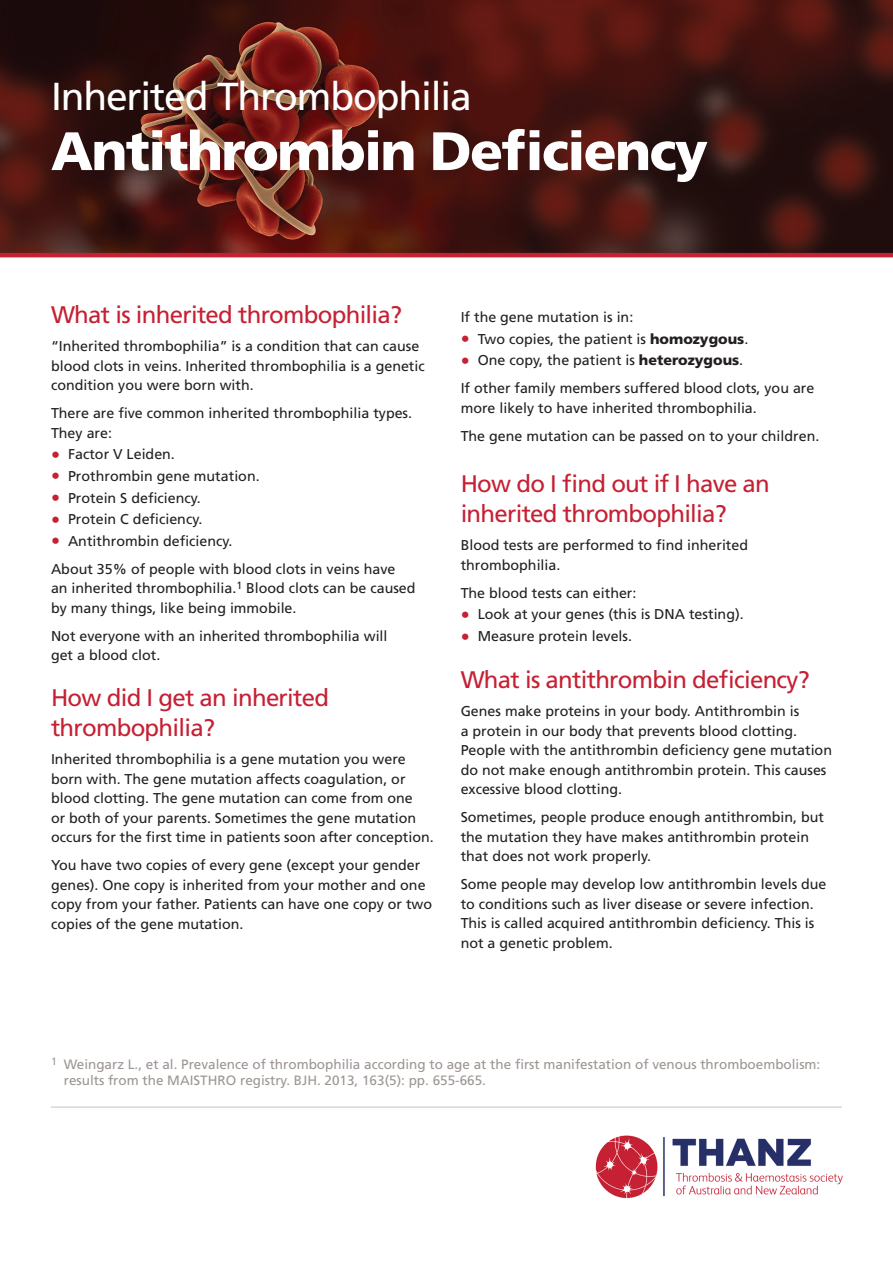
<style>
.page{position:relative;width:893px;height:1263px;background:#fff}
.page>*{position:absolute;margin:0;border:0;box-sizing:border-box;transform-origin:0 0}
.t1{font:900 54px "Frutiger LT Std";letter-spacing:-.03em;color:#fff}
.t2{font:39px "Frutiger LT Std";letter-spacing:-.03em;color:#fff}
.t3{font:24px/30px "Frutiger LT Std";letter-spacing:-.03em;color:#c52033}
.t4{font:14.25px/19.5px "Frutiger LT Std";color:#231f20}
.t5{font:13.5px/16.2px "Frutiger LT Std";color:#9d9592}
.s1{font-size:18px;color:#c52033}
.s2{font-weight:900}
</style>
<div class="page">
<img style="left:0;top:0;width:893px;height:253px">
<hr style="left:0;top:253px;width:893px;height:4px;background:#c52033">
<img style="left:595px;top:1135px;width:248px;height:64px">
<hr style="left:51px;top:1107px;width:791px;height:1px;background:#c7c2bf">
<p class="t2" style="left:51px;top:74px;width:422px">Inherited Thrombophilia</p>
<p class="t1" style="left:51px;top:119px;width:658px">Antithrombin Deficiency</p>
<p class="t3" style="left:51px;top:300px;width:353px">What is inherited thrombophilia?</p>
<p class="t4" style="left:51px;top:336px;width:375px">“Inherited thrombophilia” is a condition that can cause blood clots in veins. Inherited thrombophilia is a genetic condition you were born with.</p>
<p class="t4" style="left:51px;top:403px;width:363px">There are five common inherited thrombophilia types.<br>They are:</p>
<p class="t4" style="left:51px;top:445px;width:125px"><span class="s1">•</span> Factor V Leiden.</p>
<p class="t4" style="left:51px;top:466px;width:210px"><span class="s1">•</span> Prothrombin gene mutation.</p>
<p class="t4" style="left:51px;top:488px;width:151px"><span class="s1">•</span> Protein S deficiency.</p>
<p class="t4" style="left:51px;top:509px;width:153px"><span class="s1">•</span> Protein C deficiency.</p>
<p class="t4" style="left:51px;top:531px;width:183px"><span class="s1">•</span> Antithrombin deficiency.</p>
<p class="t4" style="left:51px;top:559px;width:366px">About 35% of people with blood clots in veins have an inherited thrombophilia.<sup>1</sup> Blood clots can be caused by many things, like being immobile.</p>
<p class="t4" style="left:51px;top:626px;width:338px">Not everyone with an inherited thrombophilia will get a blood clot.</p>
<p class="t3" style="left:51px;top:683px;width:280px">How did I get an inherited thrombophilia?</p>
<p class="t4" style="left:51px;top:749px;width:384px">Inherited thrombophilia is a gene mutation you were born with. The gene mutation affects coagulation, or blood clotting. The gene mutation can come from one<br>or both of your parents. Sometimes the gene mutation occurs for the first time in patients soon after conception.</p>
<p class="t4" style="left:51px;top:855px;width:383px">You have two copies of every gene (except your gender genes). One copy is inherited from your mother and one copy from your father. Patients can have one copy or two copies of the gene mutation.</p>
<p class="t4" style="left:461px;top:308px;width:174px">If the gene mutation is in:</p>
<p class="t4" style="left:461px;top:329px;width:289px"><span class="s1">•</span> Two copies, the patient is <span class="s2">homozygous</span>.</p>
<p class="t4" style="left:461px;top:351px;width:284px"><span class="s1">•</span> One copy, the patient is <span class="s2">heterozygous</span>.</p>
<p class="t4" style="left:461px;top:379px;width:355px">If other family members suffered blood clots, you are more likely to have inherited thrombophilia.</p>
<p class="t4" style="left:461px;top:426px;width:360px">The gene mutation can be passed on to your children.</p>
<p class="t3" style="left:461px;top:469px;width:311px">How do I find out if I have an inherited thrombophilia?</p>
<p class="t4" style="left:461px;top:536px;width:289px">Blood tests are performed to find inherited thrombophilia.</p>
<p class="t4" style="left:461px;top:583px;width:177px">The blood tests can either:</p>
<p class="t4" style="left:461px;top:605px;width:285px"><span class="s1">•</span> Look at your genes (this is DNA testing).</p>
<p class="t4" style="left:461px;top:626px;width:173px"><span class="s1">•</span> Measure protein levels.</p>
<p class="t3" style="left:461px;top:665px;width:351px">What is antithrombin deficiency?</p>
<p class="t4" style="left:461px;top:701px;width:373px">Genes make proteins in your body. Antithrombin is<br>a protein in our body that prevents blood clotting.<br>People with the antithrombin deficiency gene mutation do not make enough antithrombin protein. This causes excessive blood clotting.</p>
<p class="t4" style="left:461px;top:807px;width:365px">Sometimes, people produce enough antithrombin, but the mutation they have makes antithrombin protein that does not work properly.</p>
<p class="t4" style="left:461px;top:874px;width:367px">Some people may develop low antithrombin levels due to conditions such as liver disease or severe infection.<br>This is called acquired antithrombin deficiency. This is not a genetic problem.</p>
<p class="t5" style="left:64px;top:1056px;width:758px;text-indent:-13px"><sup>1</sup> Weingarz L., et al. Prevalence of thrombophilia according to age at the first manifestation of venous thromboembolism: results from the MAISTHRO registry. BJH. 2013, 163(5): pp. 655-665.</p>
</div>
